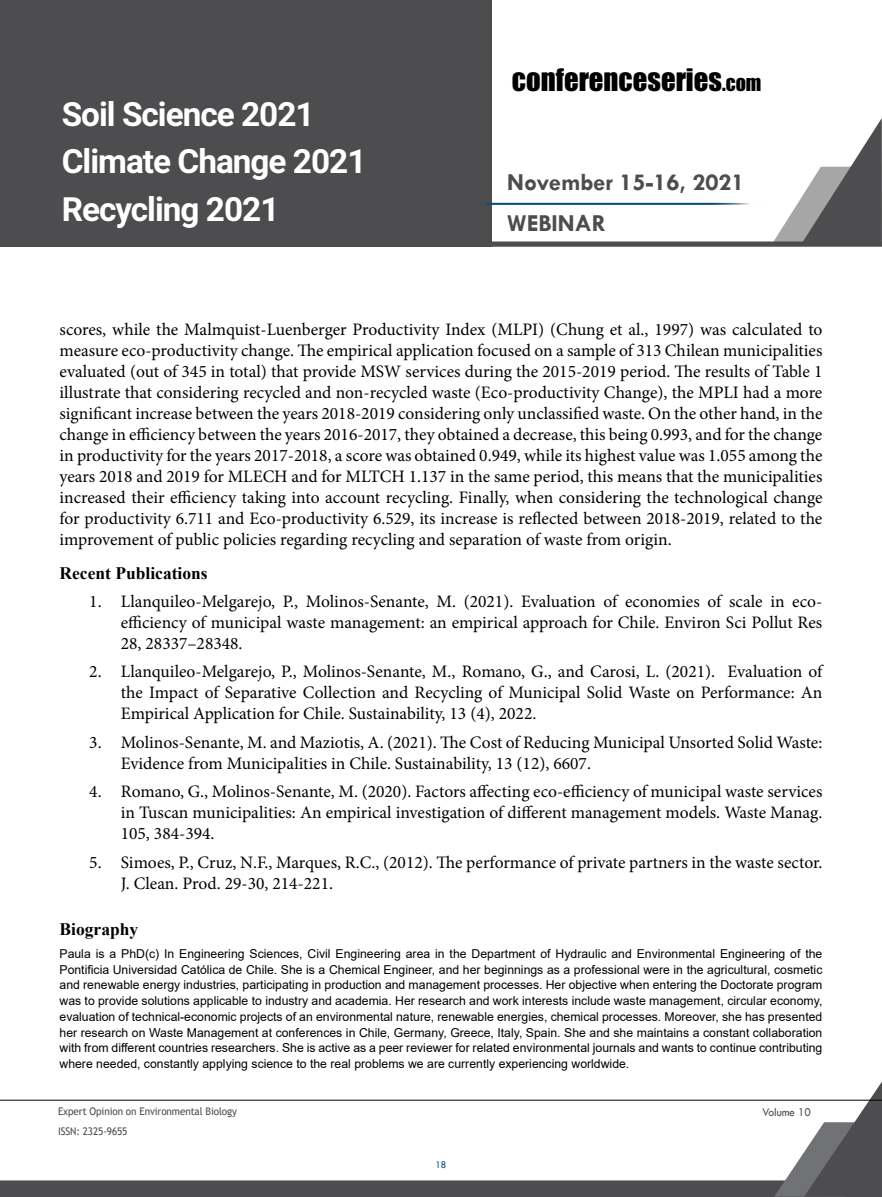
<style>
.page{position:relative;width:882px;height:1197px;background:#fff}
.page>*{position:absolute;margin:0;border:0;box-sizing:border-box;transform-origin:0 0}
.t1{font:700 33.43px/47.4px "Roboto";letter-spacing:-.03em;color:#fff}
.t2{font:28.7px "Impact";color:#000}
.t3{font:700 24.68px/41.1px "Tw Cen";color:#4d4d4f}
.t4{font:17.5px/21px "Minion Pro";color:#000;text-align:justify}
.t5{font:700 17.5px "Times New Roman";color:#000}
.t6{font:12.25px/15.8px "Arial";color:#000;text-align:justify}
.t7{font:12.25px "Tw Cen";letter-spacing:-.01em;color:#4d4d4f;scale:.95 1}
.t8{font:10.5px "Trebuchet MS";letter-spacing:-.01em;color:#4d4d4f;scale:.95 1}
.t9{font:10.5px "Tw Cen";color:#004b84;scale:.95 1}
.s1{font-size:20.12px}
</style>
<div class="page">
<div style="left:0;top:0;width:492px;height:247px;background:#4d4d4f"></div>
<svg style="left:492px;top:118px;width:390px;height:129px"></svg>
<svg style="left:0;top:1081px;width:882px;height:116px"></svg>
<hr style="left:0;top:1100px;width:882px;height:1px;background:#000">
<hr style="left:486px;top:203px;width:280px;height:2px;background:#004b84">
<h1 class="t1" style="left:62px;top:89px;width:306px">Soil Science 2021<br>Climate Change 2021<br>Recycling 2021</h1>
<h2 class="t2" style="left:512px;top:57px;width:251px">CONFERENCESERIES<span class="s1">.COM</span></h2>
<h3 class="t3" style="left:507px;top:161px;width:239px">November 15-16, 2021<br>WEBINAR</h3>
<p class="t4" style="left:60px;top:319px;width:765px">scores, while the Malmquist-Luenberger Productivity Index (MLPI) (Chung et al., 1997) was calculated to measure eco-productivity change. The empirical application focused on a sample of 313 Chilean municipalities evaluated (out of 345 in total) that provide MSW services during the 2015-2019 period. The results of Table 1 illustrate that considering recycled and non-recycled waste (Eco-productivity Change), the MPLI had a more significant increase between the years 2018-2019 considering only unclassified waste. On the other hand, in the change in efficiency between the years 2016-2017, they obtained a decrease, this being 0.993, and for the change in productivity for the years 2017-2018, a score was obtained 0.949, while its highest value was 1.055 among the years 2018 and 2019 for MLECH and for MLTCH 1.137 in the same period, this means that the municipalities increased their efficiency taking into account recycling. Finally, when considering the technological change for productivity 6.711 and Eco-productivity 6.529, its increase is reflected between 2018-2019, related to the improvement of public policies regarding recycling and separation of waste from origin.</p>
<p class="t5" style="left:60px;top:560px;width:150px">Recent Publications</p>
<p class="t4" style="left:121px;top:591px;width:703px;text-indent:-31px">1. Llanquileo-Melgarejo, P., Molinos-Senante, M. (2021). Evaluation of economies of scale in eco&shy;efficiency of municipal waste management: an empirical approach for Chile. Environ Sci Pollut Res 28, 28337–28348.</p>
<p class="t4" style="left:121px;top:661px;width:703px;text-indent:-31px">2. Llanquileo-Melgarejo, P., Molinos-Senante, M., Romano, G., and Carosi, L. (2021). Evaluation of the Impact of Separative Collection and Recycling of Municipal Solid Waste on Performance: An Empirical Application for Chile. Sustainability, 13 (4), 2022.</p>
<p class="t4" style="left:121px;top:732px;width:703px;text-indent:-31px">3. Molinos-Senante, M. and Maziotis, A. (2021). The Cost of Reducing Municipal Unsorted Solid Waste:<br>Evidence from Municipalities in Chile. Sustainability, 13 (12), 6607.</p>
<p class="t4" style="left:121px;top:781px;width:703px;text-indent:-31px">4. Romano, G., Molinos-Senante, M. (2020). Factors affecting eco-efficiency of municipal waste services in Tuscan municipalities: An empirical investigation of different management models. Waste Manag.<br>105, 384-394.</p>
<p class="t4" style="left:121px;top:852px;width:703px;text-indent:-31px">5. Simoes, P., Cruz, N.F., Marques, R.C., (2012). The performance of private partners in the waste sector.<br>J. Clean. Prod. 29-30, 214-221.</p>
<p class="t5" style="left:60px;top:916px;width:80px">Biography</p>
<p class="t6" style="left:60px;top:946px;width:764px">Paula is a PhD(c) In Engineering Sciences, Civil Engineering area in the Department of Hydraulic and Environmental Engineering of the Pontificia Universidad Católica de Chile. She is a Chemical Engineer, and her beginnings as a professional were in the agricultural, cosmetic and renewable energy industries, participating in production and management processes. Her objective when entering the Doctorate program was to provide solutions applicable to industry and academia. Her research and work interests include waste management, circular economy, evaluation of technical-economic projects of an environmental nature, renewable energies, chemical processes. Moreover, she has presented her research on Waste Management at conferences in Chile, Germany, Greece, Italy, Spain. She and she maintains a constant collaboration with from different countries researchers. She is active as a peer reviewer for related environmental journals and wants to continue contributing where needed, constantly applying science to the real problems we are currently experiencing worldwide.</p>
<p class="t8" style="left:58px;top:1105px;width:190px">Expert Opinion on Environmental Biology</p>
<p class="t7" style="left:762px;top:1104px;width:53px">Volume 10</p>
<p class="t8" style="left:58px;top:1125px;width:75px">ISSN: 2325-9655</p>
<p class="t9" style="left:436px;top:1159px;width:13px">18</p>
</div>
